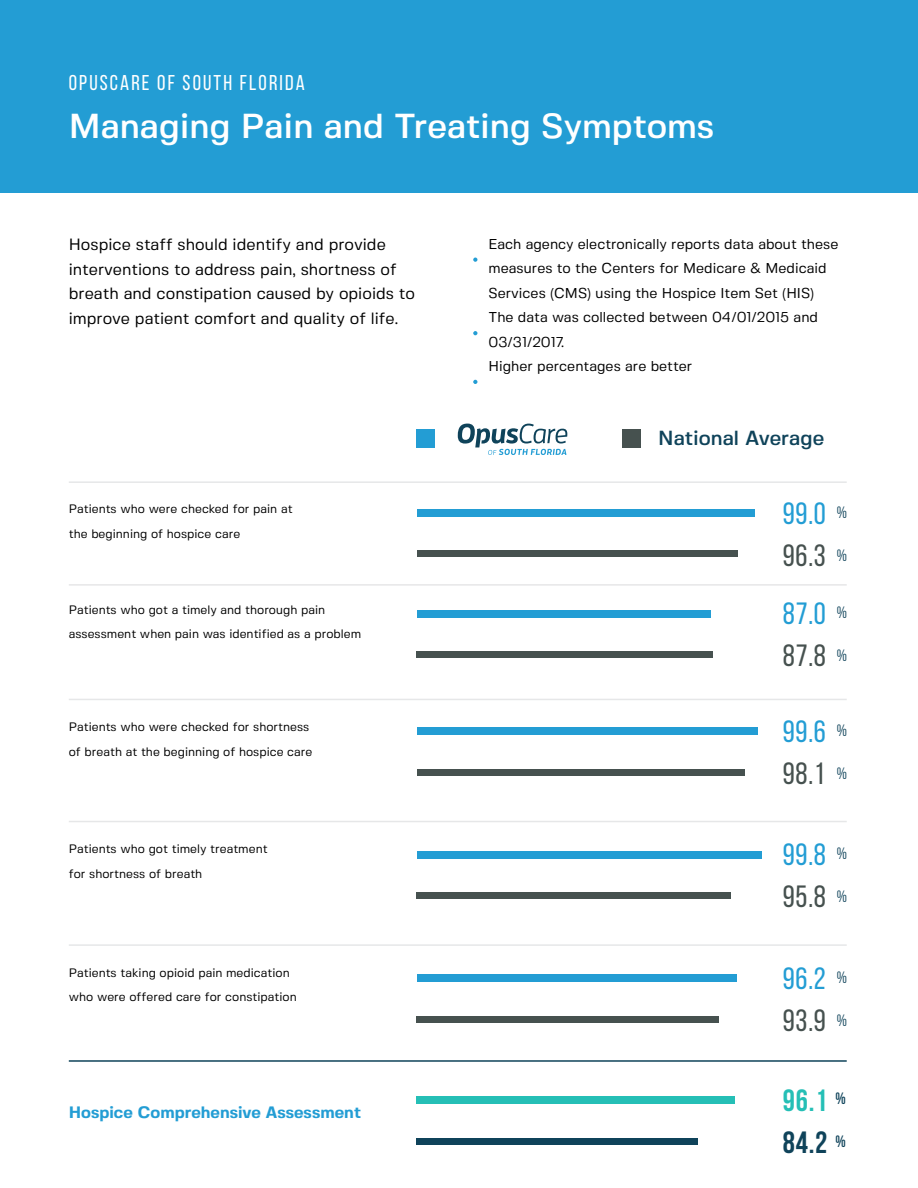
<style>
.page{position:relative;width:918px;height:1188px;background:#fff}
.page>*{position:absolute;margin:0;border:0;box-sizing:border-box;transform-origin:0 0}
.t1{font:500 34.65px "Fivo Sans";color:#fff}
.t2{font:30.75px/41.8px "Bebas Neue";letter-spacing:.025em;color:#239dd4}
.t3{font:30.75px "Bebas Neue";color:#46514f}
.t4{font:700 30.75px "Bebas Neue";color:#25bfb6}
.t5{font:700 30.75px "Bebas Neue";color:#0f435a}
.t6{font:21.45px "Bebas Neue";letter-spacing:.1em;color:#fff}
.t7{font:500 20.4px "Fivo Sans";color:#0f435a}
.t8{font:700 16.5px "Fivo Sans";color:#239dd4}
.t9{font:16.5px "Bebas Neue";color:#0f435a}
.t10{font:700 16.5px "Bebas Neue";color:#0f435a}
.t11{font:16.35px/24.5px "Fivo Sans";color:#000}
.t12{font:14.25px/24.5px "Fivo Sans";color:#000}
.t13{font:12.3px/24.5px "Fivo Sans";color:#000}
.s1{color:#46514f}
</style>
<div class="page">
<div style="left:0;top:0;width:918px;height:193px;background:#239dd4"></div>
<hr style="left:69px;top:481px;width:778px;height:2px;background:#e6e7e8">
<hr style="left:69px;top:584px;width:778px;height:2px;background:#e6e7e8">
<hr style="left:69px;top:699px;width:778px;height:1px;background:#e6e7e8">
<svg style="left:458px;top:424px;width:109px;height:31px"></svg>
<div style="left:417px;top:509px;width:338px;height:8px;background:#239dd4"></div>
<div style="left:417px;top:550px;width:320px;height:7px;background:#46514f"></div>
<div style="left:417px;top:651px;width:296px;height:7px;background:#46514f"></div>
<div style="left:417px;top:429px;width:18px;height:19px;background:#239dd4"></div>
<div style="left:622px;top:429px;width:18px;height:19px;background:#46514f"></div>
<div style="left:417px;top:610px;width:294px;height:7px;background:#239dd4"></div>
<hr style="left:69px;top:821px;width:778px;height:1px;background:#e6e7e8">
<div style="left:417px;top:769px;width:327px;height:6px;background:#46514f"></div>
<div style="left:417px;top:728px;width:341px;height:7px;background:#239dd4"></div>
<hr style="left:69px;top:944px;width:778px;height:2px;background:#e6e7e8">
<div style="left:417px;top:893px;width:314px;height:6px;background:#46514f"></div>
<div style="left:417px;top:851px;width:344px;height:7px;background:#239dd4"></div>
<div style="left:417px;top:1016px;width:302px;height:6px;background:#46514f"></div>
<svg style="left:473px;top:258px;width:4px;height:4px"></svg>
<svg style="left:473px;top:331px;width:4px;height:4px"></svg>
<svg style="left:473px;top:380px;width:4px;height:4px"></svg>
<div style="left:417px;top:975px;width:319px;height:7px;background:#239dd4"></div>
<div style="left:417px;top:1138px;width:281px;height:6px;background:#0f435a"></div>
<div style="left:417px;top:1097px;width:318px;height:7px;background:#25bfb6"></div>
<hr style="left:69px;top:1060px;width:778px;height:2px;background:#0f435a">
<h3 class="t6" style="left:69px;top:71px;width:238px">OPUSCARE OF SOUTH FLORIDA</h3>
<h1 class="t1" style="left:69px;top:105px;width:647px">Managing Pain and Treating Symptoms</h1>
<h3 class="t11" style="left:69px;top:232px;width:348px">Hospice staff should identify and provide interventions to address pain, shortness of breath and constipation caused by opioids to improve patient comfort and quality of life.</h3>
<p class="t12" style="left:489px;top:231px;width:351px">Each agency electronically reports data about these measures to the Centers for Medicare &amp; Medicaid Services (CMS) using the Hospice Item Set (HIS)<br>The data was collected between 04/01/2015 and 03/31/2017.<br>Higher percentages are better</p>
<h3 class="t7" style="left:658px;top:426px;width:168px">National Average</h3>
<p class="t13" style="left:69px;top:496px;width:225px">Patients who were checked for pain at the beginning of hospice care</p>
<h2 class="t2" style="left:783px;top:492px;width:65px">99.0 <sup>%<br></sup><span class="s1">96.3</span> <sup>%</sup></h2>
<p class="t13" style="left:69px;top:597px;width:294px">Patients who got a timely and thorough pain assessment when pain was identified as a problem</p>
<h2 class="t2" style="left:783px;top:592px;width:65px">87.0 <sup>%<br></sup><span class="s1">87.8</span> <sup>%</sup></h2>
<p class="t13" style="left:69px;top:715px;width:245px">Patients who were checked for shortness of breath at the beginning of hospice care</p>
<h2 class="t2" style="left:783px;top:710px;width:65px">99.6 <sup>%<br></sup><span class="s1">98.1</span> <sup>%</sup></h2>
<p class="t13" style="left:69px;top:837px;width:200px">Patients who got timely treatment for shortness of breath</p>
<h2 class="t2" style="left:783px;top:834px;width:65px">99.8 <sup>%<br></sup><span class="s1">95.8</span> <sup>%</sup></h2>
<p class="t13" style="left:69px;top:960px;width:229px">Patients taking opioid pain medication who were offered care for constipation</p>
<h2 class="t2" style="left:783px;top:957px;width:44px">96.2</h2>
<h2 class="t3" style="left:783px;top:1004px;width:44px">93.9</h2>
<h3 class="t9" style="left:837px;top:969px;width:12px">%</h3>
<h3 class="t9" style="left:837px;top:1012px;width:12px">%</h3>
<h3 class="t8" style="left:69px;top:1102px;width:294px">Hospice Comprehensive Assessment</h3>
<h2 class="t4" style="left:783px;top:1083px;width:46px">96.1</h2>
<h2 class="t5" style="left:783px;top:1125px;width:46px">84.2</h2>
<h3 class="t10" style="left:836px;top:1089px;width:12px">%</h3>
<h3 class="t10" style="left:836px;top:1132px;width:12px">%</h3>
</div>
